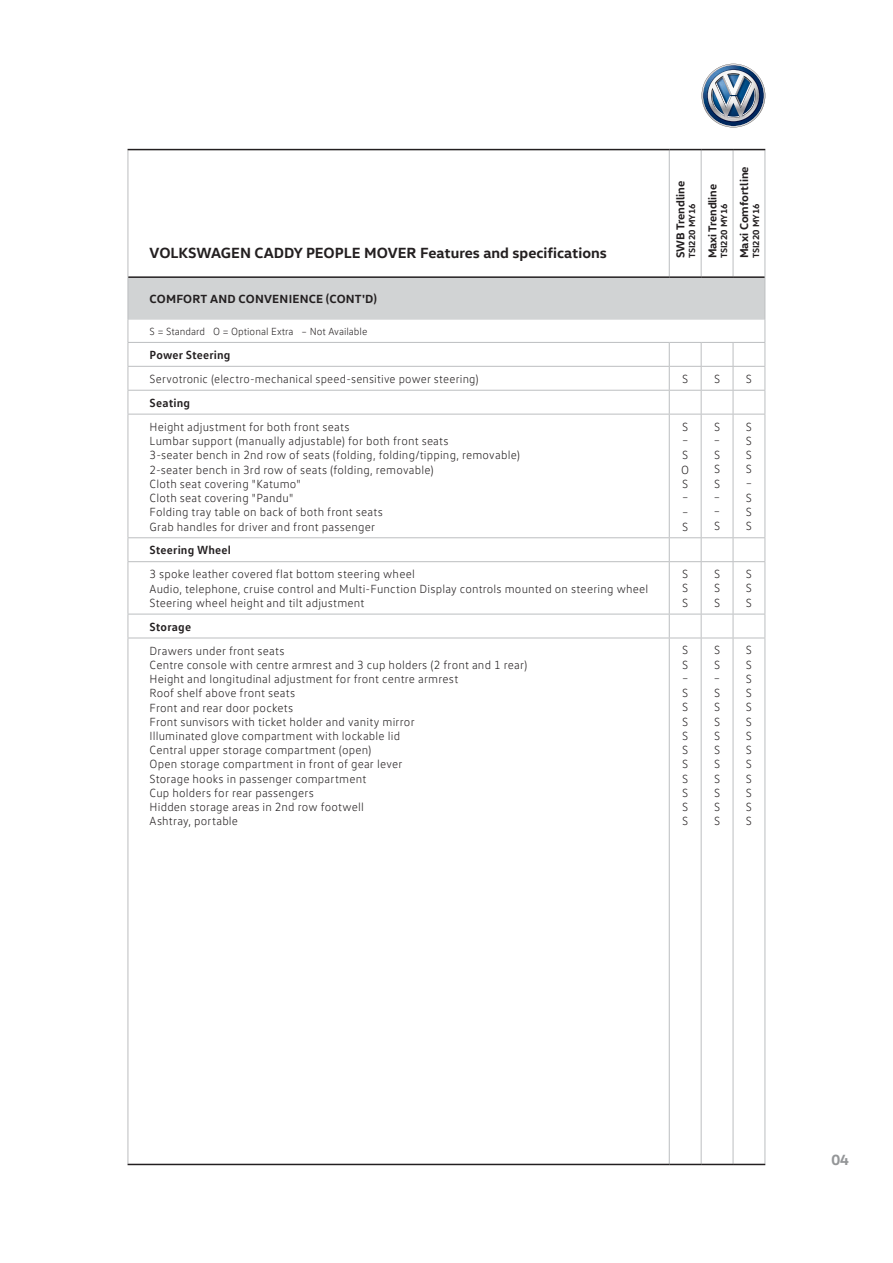
<style>
.page{position:relative;width:893px;height:1263px;background:#fff}
.page>*{position:absolute;margin:0;border:0;box-sizing:border-box;transform-origin:0 0}
.t1{font:700 15px "VW Head";color:#231f20}
.t2{font:700 15px "VW Head";color:#949698}
.t3{font:300 12px/14.2px "VW Text";letter-spacing:.015em;color:#231f20;text-align:justify}
.t4{font:700 12px "VW Text";letter-spacing:.015em;color:#231f20}
.t5{font:700 12px "VW Head";letter-spacing:.015em;color:#231f20}
.t6{font:700 11.7px "VW Head";color:#231f20}
.t7{font:300 10.5px "VW Text";color:#231f20}
.t8{font:700 9px "VW Head";color:#231f20}
</style>
<div class="page">
<svg style="left:701px;top:64px;width:65px;height:63px"></svg>
<hr style="left:128px;top:150px;width:1px;height:127px;background:#bcbec0">
<hr style="left:669px;top:150px;width:1px;height:126px;background:#bcbec0">
<hr style="left:701px;top:150px;width:1px;height:126px;background:#bcbec0">
<hr style="left:733px;top:150px;width:1px;height:126px;background:#bcbec0">
<hr style="left:765px;top:150px;width:1px;height:127px;background:#bcbec0">
<svg style="left:128px;top:277px;width:638px;height:137px"></svg>
<hr style="left:128px;top:414px;width:541px;height:1px;background:#bcbec0">
<hr style="left:128px;top:414px;width:1px;height:123px;background:#bcbec0">
<hr style="left:669px;top:414px;width:32px;height:1px;background:#bcbec0">
<hr style="left:669px;top:414px;width:1px;height:123px;background:#bcbec0">
<hr style="left:701px;top:414px;width:32px;height:1px;background:#bcbec0">
<hr style="left:701px;top:414px;width:1px;height:123px;background:#bcbec0">
<hr style="left:733px;top:414px;width:32px;height:1px;background:#bcbec0">
<hr style="left:733px;top:414px;width:1px;height:123px;background:#bcbec0">
<hr style="left:765px;top:414px;width:1px;height:123px;background:#bcbec0">
<hr style="left:128px;top:537px;width:541px;height:1px;background:#bcbec0">
<svg style="left:128px;top:538px;width:1px;height:23px"></svg>
<hr style="left:669px;top:537px;width:32px;height:1px;background:#bcbec0">
<svg style="left:669px;top:538px;width:1px;height:23px"></svg>
<hr style="left:701px;top:537px;width:32px;height:1px;background:#bcbec0">
<svg style="left:701px;top:538px;width:1px;height:23px"></svg>
<hr style="left:733px;top:537px;width:32px;height:1px;background:#bcbec0">
<svg style="left:733px;top:538px;width:1px;height:23px"></svg>
<svg style="left:765px;top:538px;width:1px;height:23px"></svg>
<hr style="left:128px;top:561px;width:541px;height:1px;background:#bcbec0">
<hr style="left:128px;top:562px;width:1px;height:52px;background:#bcbec0">
<hr style="left:669px;top:561px;width:32px;height:1px;background:#bcbec0">
<hr style="left:669px;top:562px;width:1px;height:52px;background:#bcbec0">
<hr style="left:701px;top:561px;width:32px;height:1px;background:#bcbec0">
<hr style="left:701px;top:562px;width:1px;height:52px;background:#bcbec0">
<hr style="left:733px;top:561px;width:32px;height:1px;background:#bcbec0">
<hr style="left:733px;top:562px;width:1px;height:52px;background:#bcbec0">
<hr style="left:765px;top:562px;width:1px;height:52px;background:#bcbec0">
<hr style="left:128px;top:614px;width:541px;height:1px;background:#bcbec0">
<svg style="left:128px;top:614px;width:1px;height:24px"></svg>
<hr style="left:669px;top:614px;width:32px;height:1px;background:#bcbec0">
<svg style="left:669px;top:614px;width:1px;height:24px"></svg>
<hr style="left:701px;top:614px;width:32px;height:1px;background:#bcbec0">
<svg style="left:701px;top:614px;width:1px;height:24px"></svg>
<hr style="left:733px;top:614px;width:32px;height:1px;background:#bcbec0">
<svg style="left:733px;top:614px;width:1px;height:24px"></svg>
<svg style="left:765px;top:614px;width:1px;height:24px"></svg>
<hr style="left:128px;top:638px;width:541px;height:1px;background:#bcbec0">
<hr style="left:128px;top:638px;width:1px;height:526px;background:#bcbec0">
<hr style="left:669px;top:638px;width:32px;height:1px;background:#bcbec0">
<hr style="left:669px;top:638px;width:1px;height:526px;background:#bcbec0">
<hr style="left:701px;top:638px;width:32px;height:1px;background:#bcbec0">
<hr style="left:701px;top:638px;width:1px;height:526px;background:#bcbec0">
<hr style="left:733px;top:638px;width:32px;height:1px;background:#bcbec0">
<hr style="left:733px;top:638px;width:1px;height:526px;background:#bcbec0">
<hr style="left:765px;top:638px;width:1px;height:526px;background:#bcbec0">
<hr style="left:128px;top:149px;width:541px;height:1px;background:#231f20">
<hr style="left:669px;top:149px;width:32px;height:1px;background:#231f20">
<hr style="left:701px;top:149px;width:32px;height:1px;background:#231f20">
<hr style="left:733px;top:149px;width:32px;height:1px;background:#231f20">
<hr style="left:128px;top:276px;width:541px;height:2px;background:#231f20">
<hr style="left:669px;top:276px;width:32px;height:2px;background:#231f20">
<hr style="left:701px;top:276px;width:32px;height:2px;background:#231f20">
<hr style="left:733px;top:276px;width:32px;height:2px;background:#231f20">
<hr style="left:128px;top:1164px;width:541px;height:1px;background:#231f20">
<hr style="left:669px;top:1164px;width:32px;height:1px;background:#231f20">
<hr style="left:701px;top:1164px;width:32px;height:1px;background:#231f20">
<hr style="left:733px;top:1164px;width:32px;height:1px;background:#231f20">
<p class="t6" style="left:737px;top:258px;width:94px;rotate:-90deg">Maxi Comfortline</p>
<p class="t6" style="left:673px;top:258px;width:79px;rotate:-90deg">SWB Trendline</p>
<p class="t6" style="left:705px;top:258px;width:76px;rotate:-90deg">Maxi Trendline</p>
<p class="t8" style="left:686px;top:258px;width:56px;rotate:-90deg">TSI220 MY16</p>
<p class="t8" style="left:718px;top:258px;width:56px;rotate:-90deg">TSI220 MY16</p>
<p class="t8" style="left:750px;top:258px;width:56px;rotate:-90deg">TSI220 MY16</p>
<p class="t1" style="left:150px;top:243px;width:459px">VOLKSWAGEN CADDY PEOPLE MOVER Features and specifications</p>
<p class="t5" style="left:150px;top:291px;width:229px">COMFORT AND CONVENIENCE (CONT'D)</p>
<p class="t7" style="left:150px;top:325px;width:219px">S = Standard O = Optional Extra – Not Available</p>
<p class="t4" style="left:150px;top:347px;width:82px">Power Steering</p>
<p class="t3" style="left:150px;top:372px;width:331px">Servotronic (electro-mechanical speed-sensitive power steering)</p>
<p class="t3" style="left:682px;top:372px;width:8px">S</p>
<p class="t3" style="left:714px;top:372px;width:8px">S</p>
<p class="t3" style="left:746px;top:372px;width:8px">S</p>
<p class="t4" style="left:150px;top:395px;width:42px">Seating</p>
<p class="t3" style="left:150px;top:419px;width:372px;text-align:left">Height adjustment for both front seats<br>Lumbar support (manually adjustable) for both front seats<br>3-seater bench in 2nd row of seats (folding, folding/tipping, removable)<br>2-seater bench in 3rd row of seats (folding, removable)<br>Cloth seat covering "Katumo"<br>Cloth seat covering "Pandu"<br>Folding tray table on back of both front seats<br>Grab handles for driver and front passenger</p>
<p class="t3" style="left:682px;top:420px;width:8px;line-height:13.5px">S –</p>
<p class="t3" style="left:746px;top:419px;width:8px">S S S S –</p>
<p class="t3" style="left:746px;top:490px;width:8px">S S S</p>
<p class="t3" style="left:714px;top:420px;width:8px;line-height:13.5px">S –</p>
<p class="t3" style="left:714px;top:448px;width:8px">S S S – – S</p>
<p class="t3" style="left:681px;top:448px;width:9px">S O S – – S</p>
<p class="t4" style="left:150px;top:542px;width:83px">Steering Wheel</p>
<p class="t3" style="left:150px;top:567px;width:500px;text-align:left">3 spoke leather covered flat bottom steering wheel<br>Audio, telephone, cruise control and Multi-Function Display controls mounted on steering wheel<br>Steering wheel height and tilt adjustment</p>
<p class="t3" style="left:682px;top:567px;width:8px">S S S</p>
<p class="t3" style="left:714px;top:567px;width:8px">S S S</p>
<p class="t3" style="left:746px;top:567px;width:8px">S S S</p>
<p class="t4" style="left:150px;top:619px;width:43px">Storage</p>
<p class="t3" style="left:150px;top:643px;width:379px;text-align:left">Drawers under front seats<br>Centre console with centre armrest and 3 cup holders (2 front and 1 rear)<br>Height and longitudinal adjustment for front centre armrest<br>Roof shelf above front seats<br>Front and rear door pockets<br>Front sunvisors with ticket holder and vanity mirror<br>Illuminated glove compartment with lockable lid<br>Central upper storage compartment (open)<br>Open storage compartment in front of gear lever<br>Storage hooks in passenger compartment<br>Cup holders for rear passengers<br>Hidden storage areas in 2nd row footwell<br>Ashtray, portable</p>
<p class="t3" style="left:682px;top:643px;width:8px;line-height:13.8px">S S –</p>
<p class="t3" style="left:746px;top:643px;width:8px">S S S S S S S S S S S S S</p>
<p class="t3" style="left:714px;top:643px;width:8px;line-height:13.8px">S S –</p>
<p class="t3" style="left:714px;top:686px;width:8px">S S S S S S S S S S</p>
<p class="t3" style="left:682px;top:686px;width:8px">S S S S S S S S S S</p>
<p class="t2" style="left:831px;top:1150px;width:19px">04</p>
</div>
